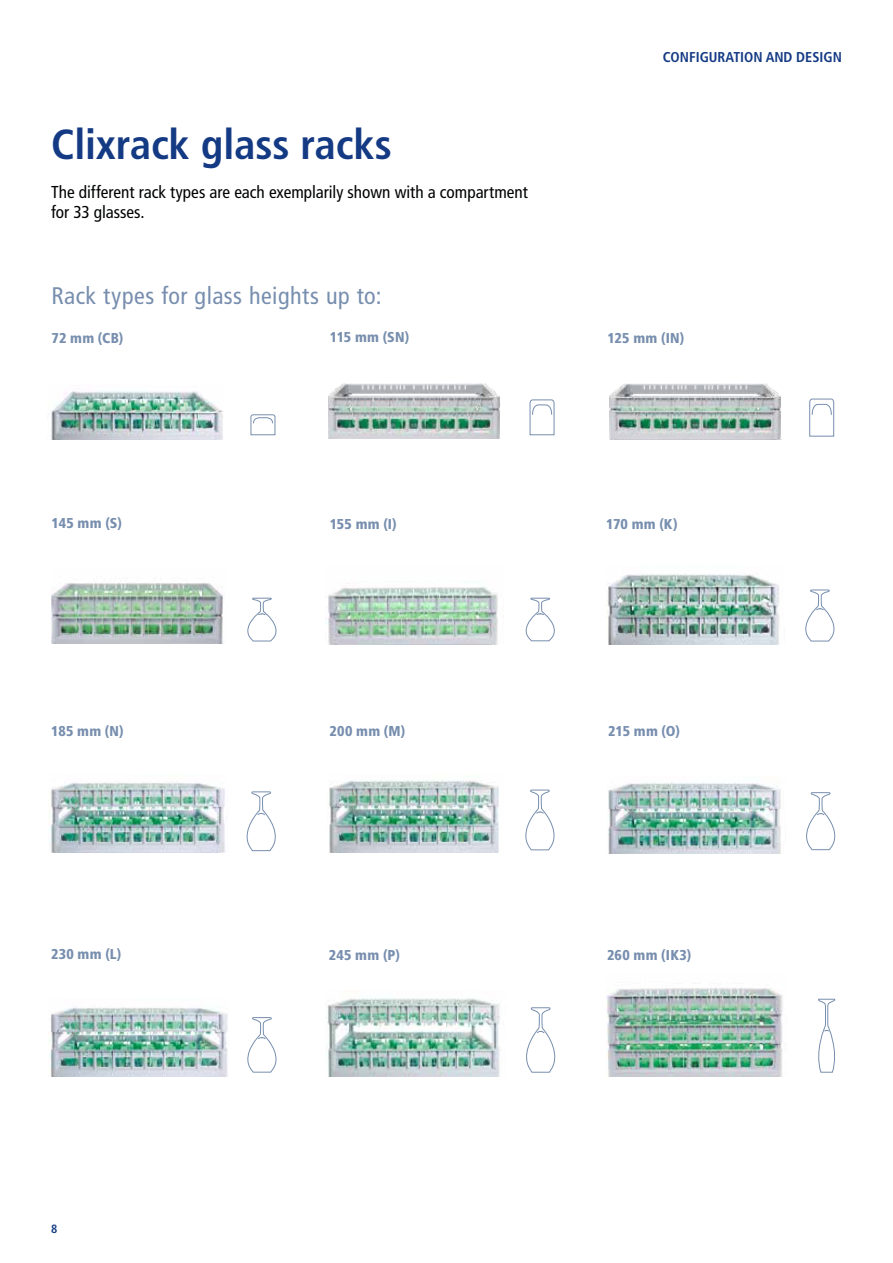
<style>
.page{position:relative;width:893px;height:1263px;background:#fff}
.page>*{position:absolute;margin:0;border:0;box-sizing:border-box;transform-origin:0 0}
.t1{font:700 condensed 42px "Frutiger LT Pro";color:#143a84}
.t2{font:condensed 24px "Frutiger LT Std";letter-spacing:.02em;color:#778eae}
.t3{font:condensed 17.25px/20.2px "Frutiger LT Std";color:#010202}
.t4{font:900 condensed 14.25px "Frutiger LT Pro";letter-spacing:.02em;color:#778eae}
.t5{font:700 condensed 14.25px "Frutiger LT Pro";color:#143a84}
.t6{font:700 condensed 12px "Frutiger LT Pro";color:#143a84}
</style>
<div class="page">
<img style="left:48px;top:391px;width:176px;height:48px">
<img style="left:50px;top:782px;width:176px;height:70px">
<img style="left:607px;top:574px;width:172px;height:70px">
<img style="left:329px;top:780px;width:170px;height:72px">
<img style="left:326px;top:998px;width:174px;height:78px">
<svg style="left:526px;top:1007px;width:30px;height:66px"></svg>
<img style="left:326px;top:582px;width:172px;height:62px">
<img style="left:52px;top:583px;width:171px;height:61px">
<img style="left:49px;top:1007px;width:179px;height:69px">
<svg style="left:247px;top:1017px;width:30px;height:56px"></svg>
<img style="left:607px;top:988px;width:176px;height:88px">
<svg style="left:818px;top:998px;width:18px;height:75px"></svg>
<img style="left:608px;top:782px;width:173px;height:72px">
<img style="left:328px;top:383px;width:172px;height:56px">
<img style="left:609px;top:383px;width:172px;height:56px">
<svg style="left:250px;top:414px;width:26px;height:21px"></svg>
<svg style="left:805px;top:589px;width:30px;height:53px"></svg>
<svg style="left:246px;top:791px;width:30px;height:61px"></svg>
<svg style="left:525px;top:789px;width:30px;height:62px"></svg>
<svg style="left:525px;top:597px;width:30px;height:45px"></svg>
<svg style="left:806px;top:792px;width:30px;height:59px"></svg>
<svg style="left:247px;top:597px;width:30px;height:45px"></svg>
<svg style="left:529px;top:399px;width:26px;height:36px"></svg>
<svg style="left:809px;top:398px;width:25px;height:39px"></svg>
<h1 class="t1" style="left:51px;top:120px;width:342px">Clixrack glass racks</h1>
<p class="t3" style="left:51px;top:182px;width:478px">The different rack types are each exemplarily shown with a compartment for 33 glasses.</p>
<h2 class="t2" style="left:51px;top:282px;width:332px">Rack types for glass heights up to:</h2>
<p class="t5" style="left:663px;top:48px;width:181px">CONFIGURATION AND DESIGN</p>
<p class="t4" style="left:52px;top:330px;width:73px">72 mm (CB)</p>
<p class="t4" style="left:52px;top:514px;width:72px">145 mm (S)</p>
<p class="t4" style="left:330px;top:328px;width:81px">115 mm (SN)</p>
<p class="t4" style="left:608px;top:330px;width:78px">125 mm (IN)</p>
<p class="t4" style="left:330px;top:516px;width:68px">155 mm (I)</p>
<p class="t4" style="left:606px;top:515px;width:73px">170 mm (K)</p>
<p class="t4" style="left:51px;top:722px;width:74px">185 mm (N)</p>
<p class="t4" style="left:329px;top:722px;width:77px">200 mm (M)</p>
<p class="t4" style="left:608px;top:723px;width:73px">215 mm (O)</p>
<p class="t4" style="left:51px;top:945px;width:72px">230 mm (L)</p>
<p class="t4" style="left:329px;top:946px;width:73px">245 mm (P)</p>
<p class="t4" style="left:607px;top:946px;width:86px">260 mm (IK3)</p>
<p class="t6" style="left:51px;top:1222px;width:8px">8</p>
</div>
